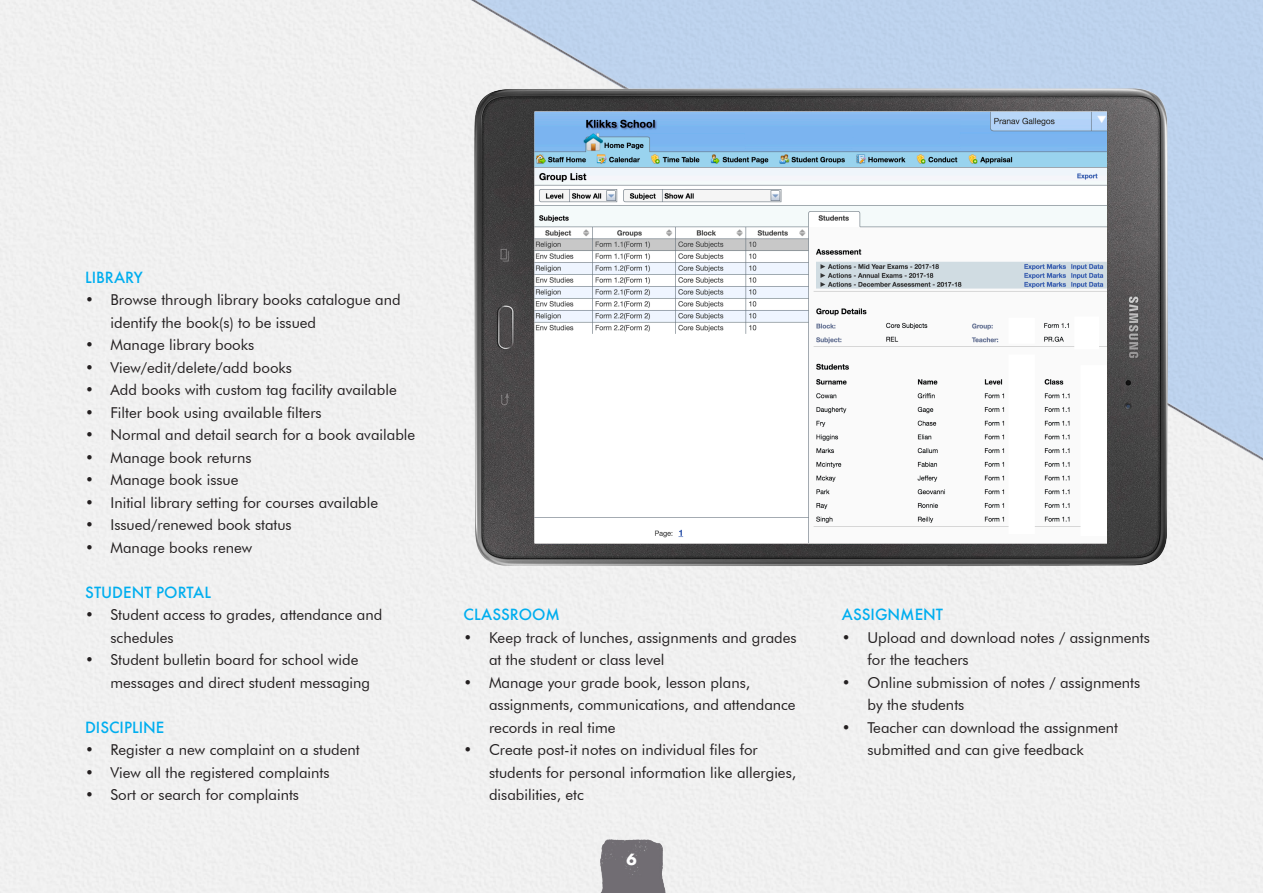
<style>
.page{position:relative;width:1263px;height:893px;background:#fff}
.page>*{position:absolute;margin:0;border:0;box-sizing:border-box;transform-origin:0 0}
.t1{font:15px "Futura BT";color:#231f20}
.t2{font:500 15px "Futura";color:#00aeef}
.t3{font:700 15px "Futura";color:#fff}
</style>
<div class="page">
<img style="left:595px;top:833px;width:73px;height:60px">
<svg style="left:434px;top:0;width:829px;height:473px;background:#c5d7ed"></svg>
<img style="left:444px;top:0;width:395px;height:223px">
<img style="left:1178px;top:254px;width:85px;height:225px">
<img style="left:463px;top:71px;width:715px;height:514px">
<p class="t2" style="left:85px;top:267px;width:59px">LIBRARY</p>
<p class="t1" style="left:85px;top:291px;width:317px">• Browse through library books catalogue and</p>
<p class="t1" style="left:111px;top:313px;width:207px">identify the book(s) to be issued</p>
<p class="t1" style="left:85px;top:336px;width:171px">• Manage library books</p>
<p class="t1" style="left:85px;top:358px;width:208px">• View/edit/delete/add books</p>
<p class="t1" style="left:85px;top:381px;width:313px">• Add books with custom tag facility available</p>
<p class="t1" style="left:85px;top:403px;width:238px">• Filter book using available filters</p>
<p class="t1" style="left:85px;top:426px;width:332px">• Normal and detail search for a book available</p>
<p class="t1" style="left:85px;top:448px;width:168px">• Manage book returns</p>
<p class="t1" style="left:85px;top:471px;width:155px">• Manage book issue</p>
<p class="t1" style="left:85px;top:493px;width:295px">• Initial library setting for courses available</p>
<p class="t1" style="left:85px;top:516px;width:208px">• Issued/renewed book status</p>
<p class="t1" style="left:85px;top:538px;width:169px">• Manage books renew</p>
<p class="t2" style="left:85px;top:582px;width:127px">STUDENT PORTAL</p>
<p class="t1" style="left:85px;top:606px;width:299px">• Student access to grades, attendance and</p>
<p class="t1" style="left:111px;top:628px;width:65px">schedules</p>
<p class="t1" style="left:85px;top:651px;width:275px">• Student bulletin board for school wide</p>
<p class="t1" style="left:111px;top:673px;width:261px">messages and direct student messaging</p>
<p class="t2" style="left:85px;top:717px;width:81px">DISCIPLINE</p>
<p class="t1" style="left:85px;top:741px;width:276px">• Register a new complaint on a student</p>
<p class="t1" style="left:85px;top:763px;width:246px">• View all the registered complaints</p>
<p class="t1" style="left:85px;top:786px;width:215px">• Sort or search for complaints</p>
<p class="t2" style="left:463px;top:604px;width:98px">CLASSROOM</p>
<p class="t1" style="left:463px;top:628px;width:335px">• Keep track of lunches, assignments and grades</p>
<p class="t1" style="left:489px;top:651px;width:177px">at the student or class level</p>
<p class="t1" style="left:463px;top:673px;width:288px">• Manage your grade book, lesson plans,</p>
<p class="t1" style="left:489px;top:696px;width:308px">assignments, communications, and attendance</p>
<p class="t1" style="left:489px;top:718px;width:128px">records in real time</p>
<p class="t1" style="left:463px;top:741px;width:296px">• Create post-it notes on individual files for</p>
<p class="t1" style="left:489px;top:763px;width:309px">students for personal information like allergies,</p>
<p class="t1" style="left:489px;top:786px;width:96px">disabilities, etc</p>
<p class="t3" style="left:626px;top:848px;width:12px">6</p>
<p class="t2" style="left:842px;top:604px;width:103px">ASSIGNMENT</p>
<p class="t1" style="left:842px;top:628px;width:309px">• Upload and download notes / assignments</p>
<p class="t1" style="left:867px;top:651px;width:103px">for the teachers</p>
<p class="t1" style="left:842px;top:673px;width:300px">• Online submission of notes / assignments</p>
<p class="t1" style="left:867px;top:696px;width:98px">by the students</p>
<p class="t1" style="left:842px;top:718px;width:278px">• Teacher can download the assignment</p>
<p class="t1" style="left:867px;top:741px;width:218px">submitted and can give feedback</p>
</div>
